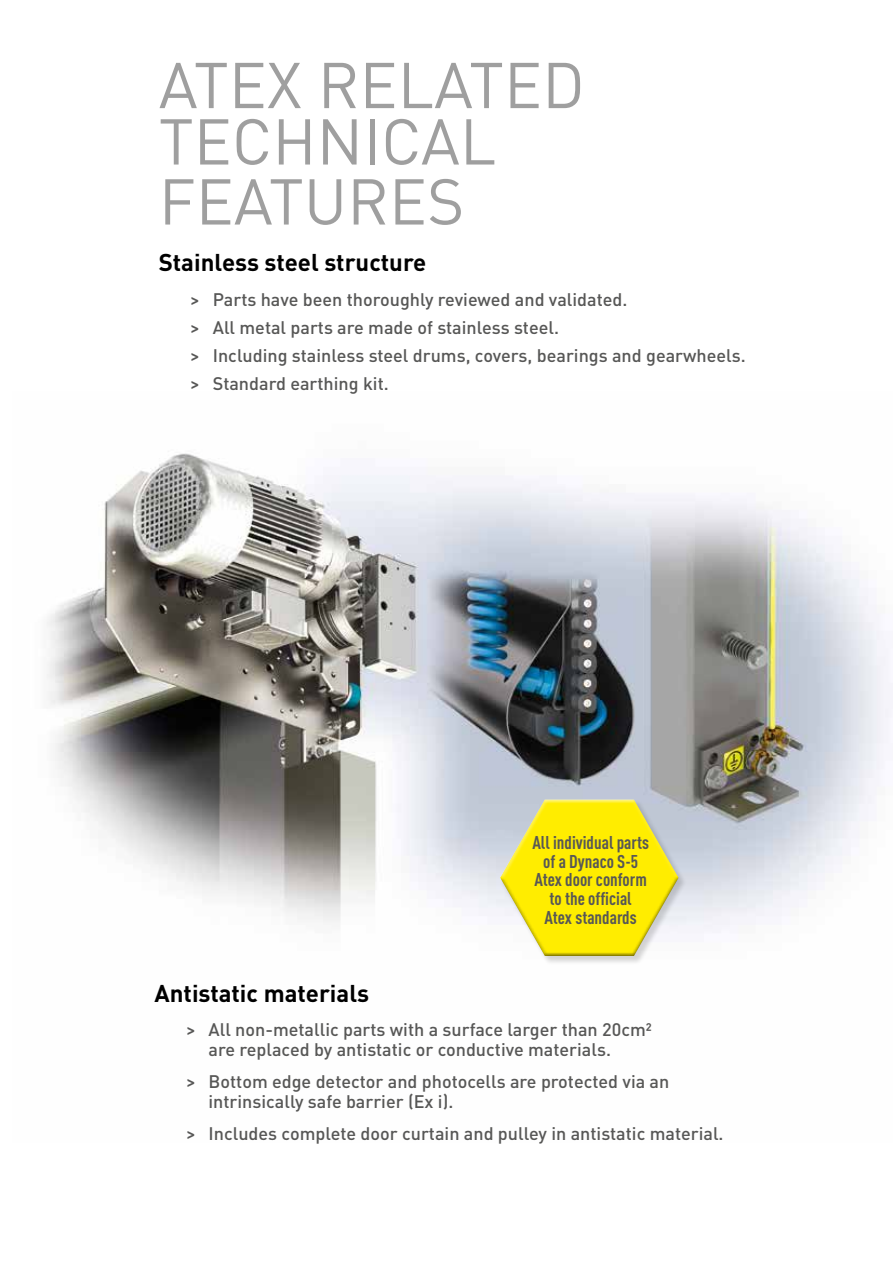
<style>
.page{position:relative;width:893px;height:1263px;background:#fff}
.page>*{position:absolute;margin:0;border:0;box-sizing:border-box;transform-origin:0 0}
.t1{font:63.6px/58.2px "DINOT";color:#9f9f9f}
.t2{font:700 24px "DINOT";color:#000}
.t3{font:700 condensed 18.3px/18.6px "DINOT";color:#575756;text-align:center}
.t4{font:500 18px/28px "DINOT";color:#575756}
</style>
<div class="page">
<img style="left:47px;top:453px;width:846px;height:480px">
<div style="left:500px;top:799px;width:187px;height:166px;background:#000;opacity:.16"></div>
<div style="left:496px;top:796px;width:184px;height:82px;background:#fff;opacity:.75"></div>
<div style="left:496px;top:876px;width:184px;height:81px;background:#000;opacity:.75"></div>
<h1 class="t1" style="left:159px;top:55px;width:428px">ATEX RELATED<br>TECHNICAL<br>FEATURES</h1>
<h2 class="t2" style="left:159px;top:247px;width:269px">Stainless steel structure</h2>
<p class="t4" style="left:190px;top:285px;width:557px">&gt; Parts have been thoroughly reviewed and validated.<br>&gt; All metal parts are made of stainless steel.<br>&gt; Including stainless steel drums, covers, bearings and gearwheels. &gt; Standard earthing kit.</p>
<p class="t3" style="left:532px;top:833px;width:118px">All individual parts of a Dynaco S-5<br>Atex door conform to the official<br>Atex standards</p>
<h2 class="t2" style="left:154px;top:978px;width:216px">Antistatic materials</h2>
<p class="t4" style="left:208px;top:1020px;width:445px;line-height:19.5px;text-indent:-22px">&gt; All non-metallic parts with a surface larger than 20cm² are replaced by antistatic or conductive materials.</p>
<p class="t4" style="left:208px;top:1071px;width:462px;line-height:19.5px;text-indent:-22px">&gt; Bottom edge detector and photocells are protected via an intrinsically safe barrier (Ex i).</p>
<p class="t4" style="left:186px;top:1119px;width:539px">&gt; Includes complete door curtain and pulley in antistatic material.</p>
</div>
